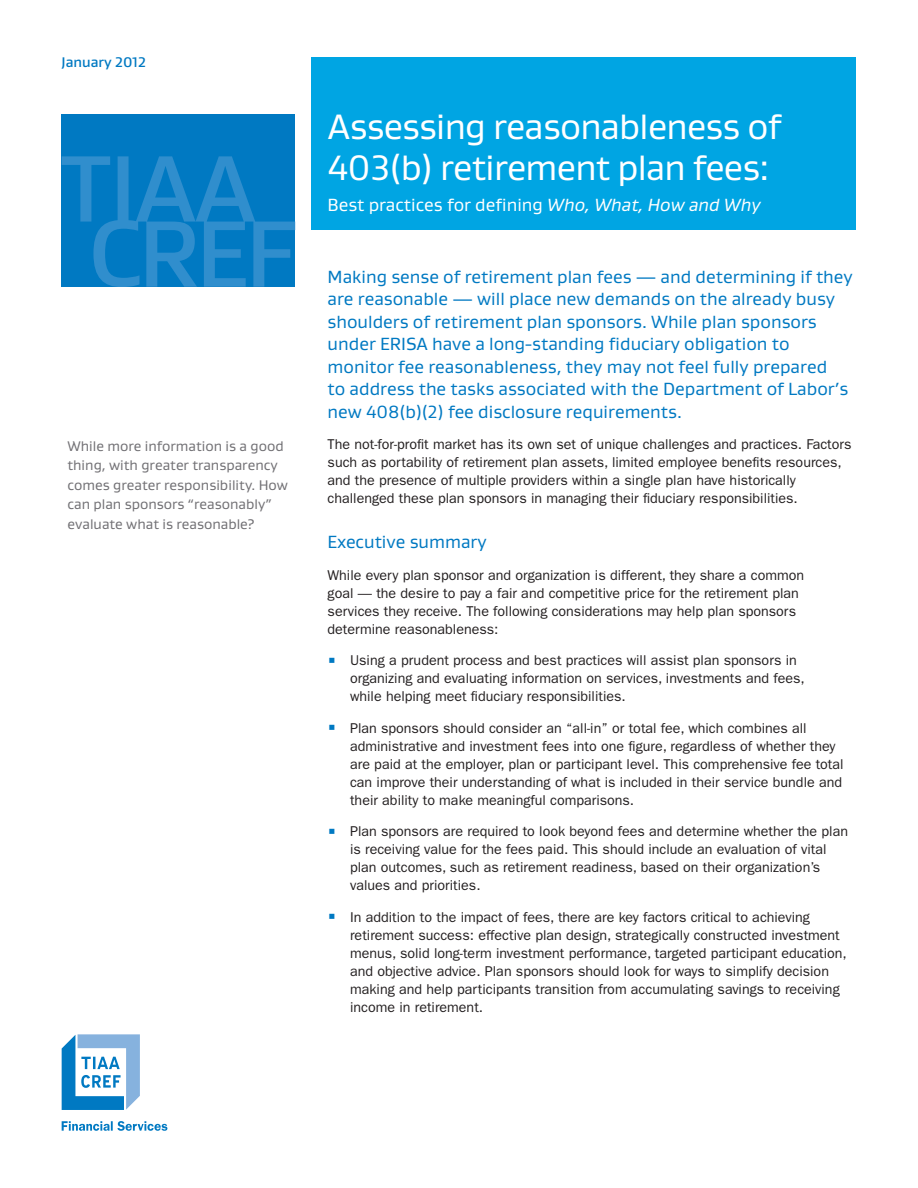
<style>
.page{position:relative;width:918px;height:1188px;background:#fff}
.page>*{position:absolute;margin:0;border:0;box-sizing:border-box;transform-origin:0 0}
.t1{font:36px/40.5px "Gustan";letter-spacing:-.02em;color:#fff}
.t2{font:18px/22.5px "Gustan";color:#0079c2}
.t3{font:18px "Gustan";color:#fff}
.t4{font:14.25px/18px "ITC Franklin Gothic Std";color:#231f20}
.t5{font:14.25px/19.5px "Gustan";color:#717074}
.t6{font:500 14.25px "Gustan";color:#0079c2}
.s1{font-style:italic}
</style>
<div class="page">
<svg style="left:61px;top:1034px;width:79px;height:76px"></svg>
<svg style="left:62px;top:1121px;width:105px;height:10px"></svg>
<div style="left:62px;top:115px;width:233px;height:172px;background:#0079c2"></div>
<svg style="left:62px;top:156px;width:233px;height:131px"></svg>
<div style="left:311px;top:57px;width:545px;height:172px;background:#00a5e3"></div>
<p class="t6" style="left:62px;top:53px;width:86px">January 2012</p>
<p class="t5" style="left:67px;top:436px;width:222px">While more information is a good thing, with greater transparency comes greater responsibility. How can plan sponsors “reasonably” evaluate what is reasonable?</p>
<h1 class="t1" style="left:328px;top:106px;width:455px">Assessing reasonableness of<br>403(b) retirement plan fees:</h1>
<p class="t3" style="left:328px;top:194px;width:435px">Best practices for defining <span class="s1">Who, What, How and Why</span></p>
<p class="t2" style="left:328px;top:265px;width:527px">Making sense of retirement plan fees — and determining if they are reasonable — will place new demands on the already busy shoulders of retirement plan sponsors. While plan sponsors under ERISA have a long-standing fiduciary obligation to monitor fee reasonableness, they may not feel fully prepared<br>to address the tasks associated with the Department of Labor’s new 408(b)(2) fee disclosure requirements.</p>
<p class="t4" style="left:328px;top:435px;width:526px">The not-for-profit market has its own set of unique challenges and practices. Factors such as portability of retirement plan assets, limited employee benefits resources, and the presence of multiple providers within a single plan have historically challenged these plan sponsors in managing their fiduciary responsibilities.</p>
<p class="t2" style="left:328px;top:530px;width:161px">Executive summary</p>
<p class="t4" style="left:328px;top:566px;width:478px">While every plan sponsor and organization is different, they share a common goal — the desire to pay a fair and competitive price for the retirement plan services they receive. The following considerations may help plan sponsors determine reasonableness:</p>
<p class="t4" style="left:350px;top:651px;width:456px">Using a prudent process and best practices will assist plan sponsors in organizing and evaluating information on services, investments and fees, while helping meet fiduciary responsibilities.</p>
<p class="t4" style="left:350px;top:719px;width:495px">Plan sponsors should consider an “all-in” or total fee, which combines all administrative and investment fees into one figure, regardless of whether they are paid at the employer, plan or participant level. This comprehensive fee total can improve their understanding of what is included in their service bundle and their ability to make meaningful comparisons.</p>
<p class="t4" style="left:350px;top:822px;width:500px">Plan sponsors are required to look beyond fees and determine whether the plan is receiving value for the fees paid. This should include an evaluation of vital plan outcomes, such as retirement readiness, based on their organization’s values and priorities.</p>
<p class="t4" style="left:350px;top:908px;width:498px">In addition to the impact of fees, there are key factors critical to achieving retirement success: effective plan design, strategically constructed investment menus, solid long-term investment performance, targeted participant education, and objective advice. Plan sponsors should look for ways to simplify decision making and help participants transition from accumulating savings to receiving income in retirement.</p>
</div>
